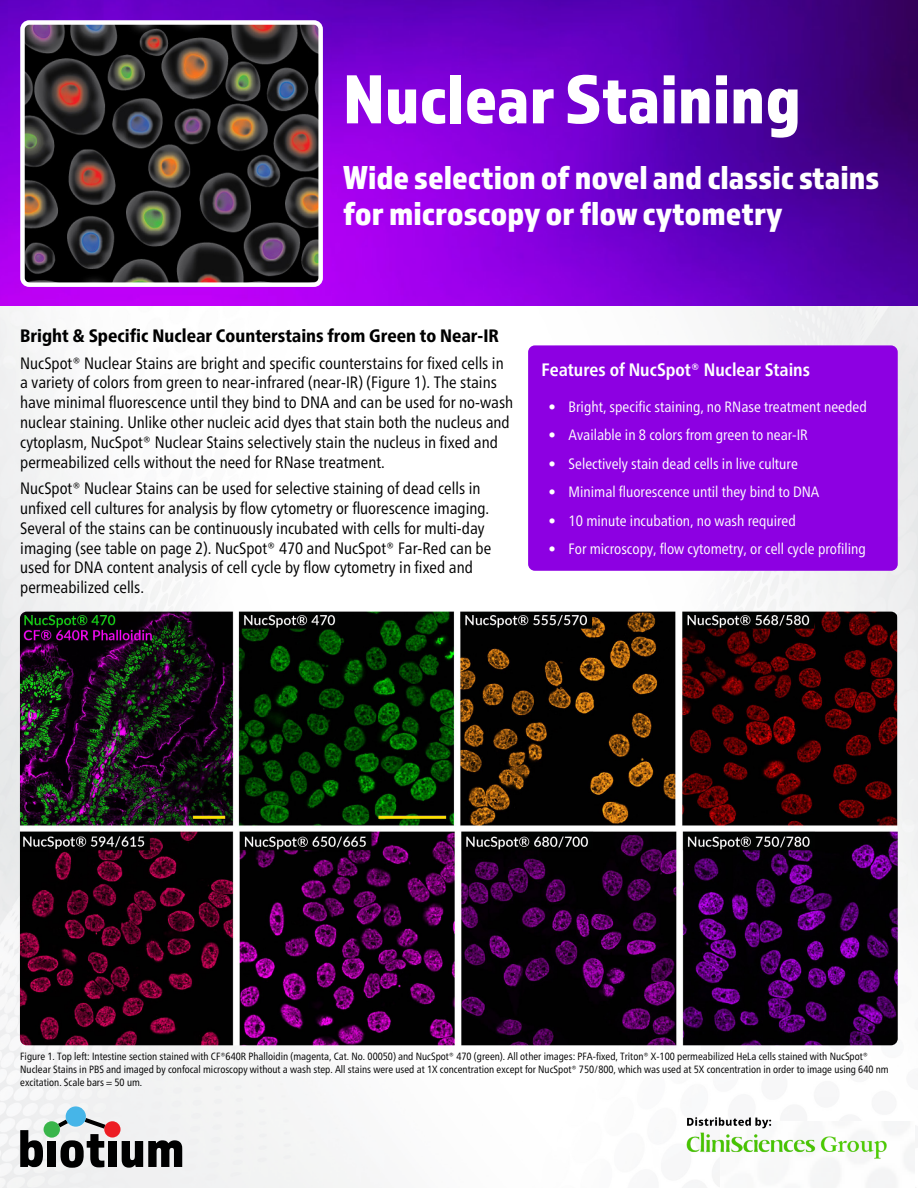
<style>
.page{position:relative;width:918px;height:1188px;background:#fff}
.page>*{position:absolute;margin:0;border:0;box-sizing:border-box;transform-origin:0 0}
.t1{font:72px "Almaq Refined";color:#fff}
.t2{font:34.5px/36px "Almaq Refined";color:#fff}
.t3{font:800 condensed 18px "Frutiger Neue LT";color:#000}
.t4{font:700 condensed 18px "Frutiger Neue LT";color:#fff}
.t5{font:condensed 16.5px/19.8px "Frutiger Neue LT";color:#000}
.t6{font:condensed 15px "Frutiger Neue LT";color:#fff}
.t7{font:condensed 10.5px/12.6px "Frutiger Neue LT";color:#000}
</style>
<div class="page">
<img style="left:0;top:305px;width:918px;height:883px">
<img style="left:20px;top:612px;width:878px;height:433px">
<img style="left:0;top:0;width:918px;height:305px">
<svg style="left:20px;top:1106px;width:162px;height:62px"></svg>
<div style="left:528px;top:345px;width:370px;height:226px;background:#8d00e2;border-radius:7px"></div>
<img style="left:25px;top:25px;width:293px;height:257px">
<div style="left:20px;top:20px;width:303px;height:267px;border:4px solid #fff;border-radius:7px"></div>
<img style="left:908px;top:1121px;width:7px;height:67px">
<img style="left:674px;top:1074px;width:234px;height:114px">
<h1 class="t1" style="left:343px;top:56px;width:459px">Nuclear Staining</h1>
<h2 class="t2" style="left:343px;top:158px;width:538px">Wide selection of novel and classic stains for microscopy or flow cytometry</h2>
<p class="t3" style="left:20px;top:325px;width:480px">Bright &amp; Specific Nuclear Counterstains from Green to Near-IR</p>
<p class="t5" style="left:20px;top:353px;width:494px">NucSpot® Nuclear Stains are bright and specific counterstains for fixed cells in a variety of colors from green to near-infrared (near-IR) (Figure 1). The stains have minimal fluorescence until they bind to DNA and can be used for no-wash nuclear staining. Unlike other nucleic acid dyes that stain both the nucleus and cytoplasm, NucSpot® Nuclear Stains selectively stain the nucleus in fixed and permeabilized cells without the need for RNase treatment.</p>
<p class="t5" style="left:20px;top:479px;width:473px">NucSpot® Nuclear Stains can be used for selective staining of dead cells in unfixed cell cultures for analysis by flow cytometry or fluorescence imaging.<br>Several of the stains can be continuously incubated with cells for multi-day imaging (see table on page 2). NucSpot® 470 and NucSpot® Far-Red can be used for DNA content analysis of cell cycle by flow cytometry in fixed and permeabilized cells.</p>
<p class="t4" style="left:542px;top:360px;width:270px">Features of NucSpot® Nuclear Stains</p>
<p class="t6" style="left:548px;top:398px;width:320px">• Bright, specific staining, no RNase treatment needed</p>
<p class="t6" style="left:548px;top:426px;width:261px">• Available in 8 colors from green to near-IR</p>
<p class="t6" style="left:548px;top:455px;width:251px">• Selectively stain dead cells in live culture</p>
<p class="t6" style="left:548px;top:483px;width:273px">• Minimal fluorescence until they bind to DNA</p>
<p class="t6" style="left:548px;top:512px;width:249px">• 10 minute incubation, no wash required</p>
<p class="t6" style="left:548px;top:540px;width:319px">• For microscopy, flow cytometry, or cell cycle profiling</p>
<p class="t7" style="left:20px;top:1050px;width:870px">Figure 1. Top left: Intestine section stained with CF®640R Phalloidin (magenta, Cat. No. 00050) and NucSpot® 470 (green). All other images: PFA-fixed, Triton® X-100 permeabilized HeLa cells stained with NucSpot®<br>Nuclear Stains in PBS and imaged by confocal microscopy without a wash step. All stains were used at 1X concentration except for NucSpot® 750/800, which was used at 5X concentration in order to image using 640 nm excitation. Scale bars = 50 um.</p>
</div>
